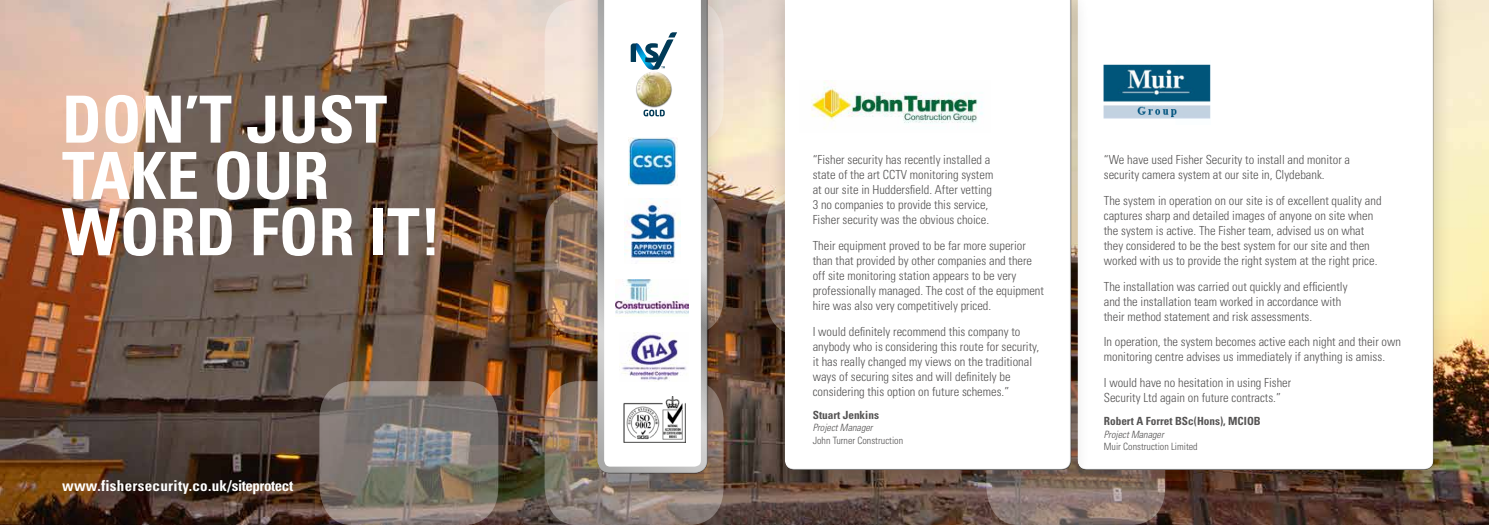
<style>
.page{position:relative;width:1489px;height:525px;background:#fff}
.page>*{position:absolute;margin:0;border:0;box-sizing:border-box;transform-origin:0 0}
.t1{font:700 condensed 65px/56.2px "Univers";color:#fff}
.t2{font:700 condensed 15px "Univers";letter-spacing:.02em;color:#fff}
.t3{font:300 condensed 12.5px/15px "Univers";color:#555454}
.t4{font:700 condensed 11.25px "Univers";color:#555454}
.t5{font:300 condensed 10px "Univers";color:#555454}
.t6{font:italic 300 condensed 10px "Univers";color:#555454}
</style>
<div class="page">
<img style="left:0;top:0;width:1488px;height:524px">
<svg style="left:319px;top:381px;width:179px;height:143px;background:#7f7871"></svg>
<img style="left:544px;top:381px;width:179px;height:143px">
<img style="left:544px;top:191px;width:33px;height:143px">
<svg style="left:986px;top:498px;width:179px;height:26px;background:#89746d"></svg>
<div style="left:577px;top:0;width:150px;height:501px;background:#000;opacity:.2"></div>
<div style="left:597px;top:0;width:111px;height:474px;background:#000;opacity:.75"></div>
<img style="left:619px;top:332px;width:69px;height:49px">
<img style="left:628px;top:144px;width:49px;height:41px">
<img style="left:624px;top:199px;width:56px;height:64px">
<img style="left:623px;top:396px;width:62px;height:46px">
<svg style="left:544px;top:0;width:179px;height:144px"></svg>
<img style="left:626px;top:68px;width:56px;height:43px">
<img style="left:636px;top:72px;width:35px;height:34px;border-radius:17px">
<img style="left:616px;top:279px;width:72px;height:38px">
<div style="left:1057px;top:0;width:396px;height:498px;background:#000;opacity:.2"></div>
<div style="left:1076px;top:0;width:358px;height:470px;background:#fff"></div>
<div style="left:764px;top:0;width:327px;height:498px;background:#000;opacity:.2"></div>
<div style="left:784px;top:0;width:287px;height:470px;background:#fff"></div>
<img style="left:1103px;top:64px;width:107px;height:55px">
<img style="left:811px;top:81px;width:172px;height:48px">
<h1 class="t1" style="left:62px;top:91px;width:381px">DON’T JUST<br>TAKE OUR<br>WORD FOR IT!</h1>
<p class="t2" style="left:62px;top:476px;width:233px">www.fishersecurity.co.uk/siteprotect</p>
<p class="t3" style="left:812px;top:152px;width:182px">“Fisher security has recently installed a state of the art CCTV monitoring system at our site in Huddersfield. After vetting 3 no companies to provide this service, Fisher security was the obvious choice.</p>
<p class="t3" style="left:812px;top:238px;width:233px">Their equipment proved to be far more superior than that provided by other companies and there off site monitoring station appears to be very professionally managed. The cost of the equipment hire was also very competitively priced.</p>
<p class="t3" style="left:812px;top:323px;width:228px">I would definitely recommend this company to anybody who is considering this route for security, it has really changed my views on the traditional ways of securing sites and will definitely be considering this option on future schemes.”</p>
<p class="t4" style="left:812px;top:408px;width:68px">Stuart Jenkins</p>
<p class="t6" style="left:812px;top:421px;width:61px">Project Manager</p>
<p class="t5" style="left:812px;top:434px;width:92px">John Turner Construction</p>
<p class="t3" style="left:1103px;top:152px;width:248px">“We have used Fisher Security to install and monitor a security camera system at our site in, Clydebank.</p>
<p class="t3" style="left:1103px;top:193px;width:279px">The system in operation on our site is of excellent quality and captures sharp and detailed images of anyone on site when the system is active. The Fisher team, advised us on what they considered to be the best system for our site and then worked with us to provide the right system at the right price.</p>
<p class="t3" style="left:1103px;top:278px;width:245px">The installation was carried out quickly and efficiently and the installation team worked in accordance with their method statement and risk assessments.</p>
<p class="t3" style="left:1103px;top:334px;width:299px">In operation, the system becomes active each night and their own monitoring centre advises us immediately if anything is amiss.</p>
<p class="t3" style="left:1103px;top:375px;width:189px">I would have no hesitation in using Fisher<br>Security Ltd again on future contracts.”</p>
<p class="t4" style="left:1103px;top:414px;width:158px">Robert A Forret BSc(Hons), MCIOB</p>
<p class="t6" style="left:1103px;top:428px;width:61px">Project Manager</p>
<p class="t5" style="left:1103px;top:440px;width:95px">Muir Construction Limited</p>
</div>
